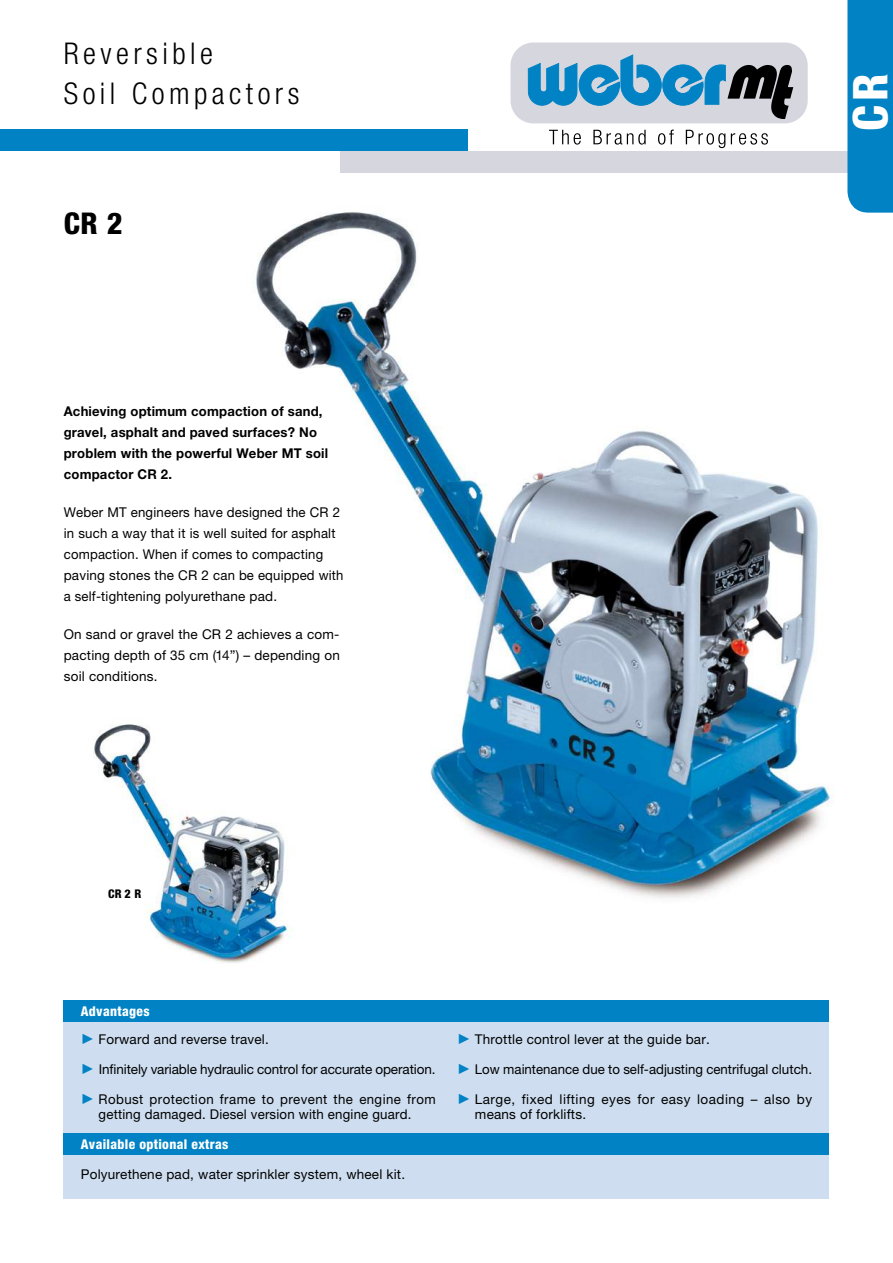
<style>
.page{position:relative;width:893px;height:1263px;background:#fff}
.page>*{position:absolute;margin:0;border:0;box-sizing:border-box;transform-origin:0 0}
.t1{font:800 condensed 48px "Helvetica Neue LT Pro";color:#fff}
.t2{font:300 condensed 30px/40.3px "Helvetica Neue LT Pro";letter-spacing:.15em;color:#000}
.t3{font:800 condensed 30px "Helvetica Neue LT Pro";color:#000}
.t4{font:13.5px/21px "Helvetica Neue LT Pro";letter-spacing:.015em;color:#000}
.t5{font:700 13.5px/21px "Helvetica Neue LT Pro";letter-spacing:.015em;color:#000}
.t6{font:13.5px/15px "Helvetica Neue LT Pro";letter-spacing:.035em;color:#000}
.t7{font:13.5px "Helvetica Neue LT Pro";letter-spacing:-.005em;color:#000}
.t8{font:800 condensed 13.5px "Helvetica Neue LT Pro";letter-spacing:.025em;color:#fff}
.t9{font:800 condensed 12px "Helvetica Neue LT Pro";color:#000}
.s1{color:#0082c4}
</style>
<div class="page">
<img style="left:253px;top:212px;width:581px;height:687px">
<img style="left:93px;top:708px;width:209px;height:255px">
<div style="left:340px;top:151px;width:553px;height:21px;background:#d6d7de"></div>
<div style="left:0;top:130px;width:468px;height:21px;background:#0082c4"></div>
<div style="left:510px;top:43px;width:298px;height:80px;background:#d6d7de;border-radius:23px"></div>
<svg style="left:528px;top:55px;width:265px;height:64px"></svg>
<svg style="left:549px;top:130px;width:32px;height:15px"></svg>
<svg style="left:593px;top:130px;width:53px;height:15px"></svg>
<svg style="left:658px;top:130px;width:16px;height:15px"></svg>
<svg style="left:686px;top:130px;width:39px;height:18px"></svg>
<svg style="left:731px;top:133px;width:37px;height:12px"></svg>
<div style="left:847px;top:0;width:46px;height:213px;background:#0082c4"></div>
<div style="left:64px;top:1006px;width:765px;height:193px;background:#cedef0"></div>
<div style="left:64px;top:1000px;width:765px;height:22px;background:#0082c4"></div>
<div style="left:64px;top:1133px;width:765px;height:21px;background:#0082c4"></div>
<h2 class="t2" style="left:64px;top:33px;width:237px">Reversible<br>Soil Compactors</h2>
<h2 class="t3" style="left:64px;top:205px;width:60px">CR 2</h2>
<p class="t5" style="left:64px;top:401px;width:266px">Achieving optimum compaction of sand, gravel, asphalt and paved surfaces? No problem with the powerful Weber MT soil compactor CR 2.</p>
<p class="t4" style="left:64px;top:502px;width:281px">Weber MT engineers have designed the CR 2 in such a way that it is well suited for asphalt compaction. When if comes to compacting paving stones the CR 2 can be equipped with a self-tightening polyurethane pad.</p>
<p class="t4" style="left:64px;top:624px;width:278px;text-align:justify">On sand or gravel the CR 2 achieves a com&shy;pacting depth of 35 cm (14”) – depending on soil conditions.</p>
<h1 class="t1" style="left:841px;top:131px;width:58px;rotate:-90deg">CR</h1>
<p class="t9" style="left:108px;top:887px;width:35px">CR2 R</p>
<p class="t8" style="left:81px;top:1003px;width:70px">Advantages</p>
<p class="t4" style="left:81px;top:1029px;width:190px"><span class="s1">✓</span> Forward and reverse travel.</p>
<p class="t7" style="left:81px;top:1061px;width:356px"><span class="s1">✓</span> Infinitely variable hydraulic control for accurate operation.</p>
<p class="t4" style="left:81px;top:1092px;width:356px;line-height:15px;text-align:center"><span class="s1">✓</span> Robust protection frame to prevent the engine from getting damaged. Diesel version with engine guard.</p>
<p class="t8" style="left:81px;top:1135px;width:149px">Available optional extras</p>
<p class="t4" style="left:81px;top:1164px;width:326px">Polyurethene pad, water sprinkler system, wheel kit.</p>
<p class="t4" style="left:457px;top:1029px;width:254px"><span class="s1">✓</span> Throttle control lever at the guide bar.</p>
<p class="t4" style="left:457px;top:1059px;width:357px"><span class="s1">✓</span> Low maintenance due to self-adjusting centrifugal clutch.</p>
<p class="t6" style="left:475px;top:1092px;width:339px;text-indent:-18px"><span class="s1">✓</span> Large, fixed lifting eyes for easy loading – also by means of forklifts.</p>
</div>
